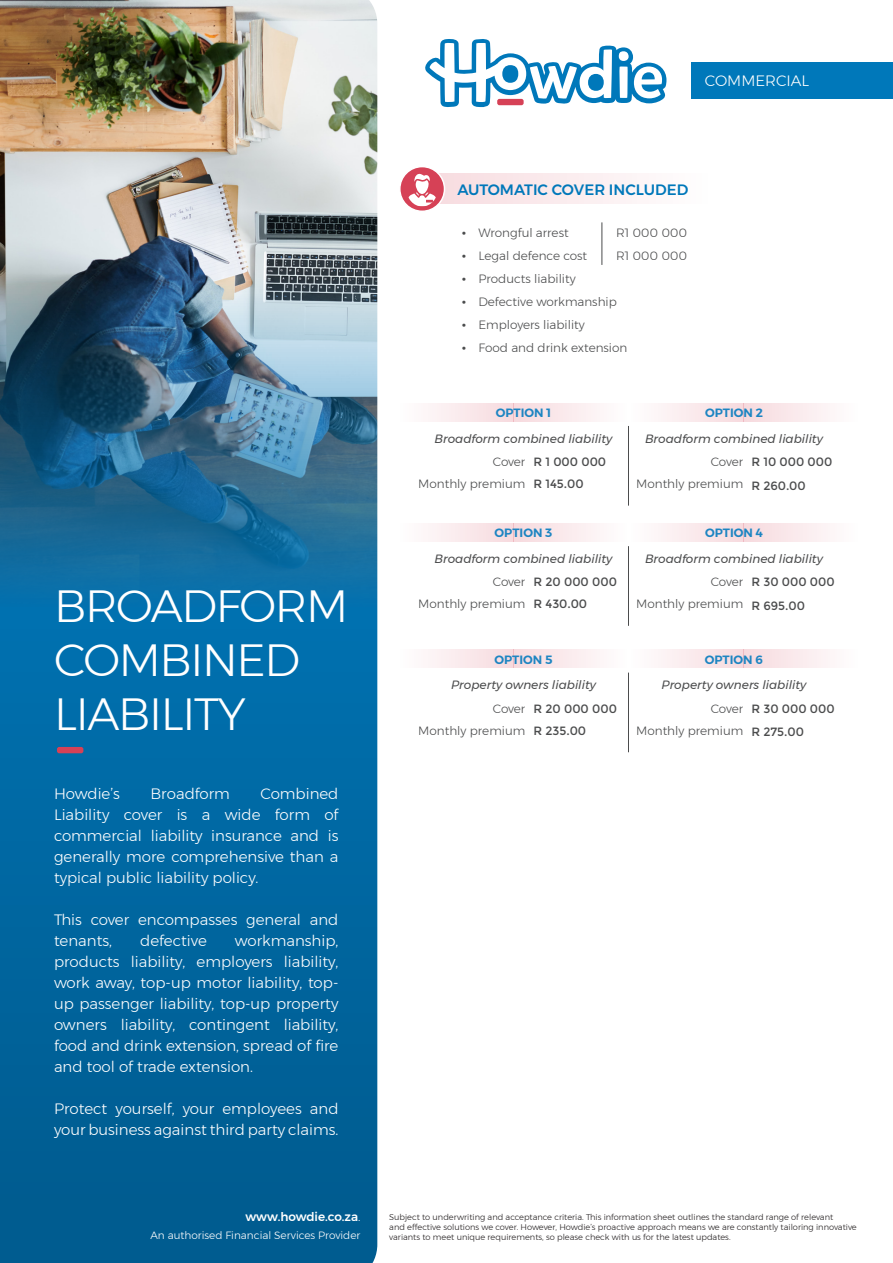
<style>
.page{position:relative;width:893px;height:1263px;background:#fff}
.page>*{position:absolute;margin:0;border:0;box-sizing:border-box;transform-origin:0 0}
.t1{font:300 45px/54px "Montserrat";letter-spacing:-.03em;color:#fff}
.Intro_para{font:300 15px/21px "Montserrat";color:#fff;text-align:justify}
.Comm_Subhead{font:500 15px "Montserrat";color:#0078ba}
.Bullets{font:300 12px "Montserrat";color:#4b4c4d}
.Red_Itals{font:italic 12px "Montserrat";color:#4b4c4d}
.Bullets-2{font:12px "Montserrat";color:#4b4c4d}
.Red_Itals-2{font:600 12px "Montserrat";color:#1d85c2}
.t2{font:500 12px "Montserrat";color:#fff}
.t3{font:300 10.5px "Montserrat";color:#fff}
.t4{font:300 8.25px/9.9px "Montserrat";color:#231f20}
.s1{font-weight:400}
.s2{font-weight:300}
</style>
<div class="page">
<svg style="left:425px;top:39px;width:241px;height:69px"></svg>
<div style="left:497px;top:99px;width:27px;height:6px;background:#d64156;border-radius:2px"></div>
<div style="left:691px;top:62px;width:202px;height:37px;background:#0078ba"></div>
<div style="left:418px;top:174px;width:294px;height:30px;background:linear-gradient(to right,#f7dbdf,#fefefe)"></div>
<img style="left:0;top:0;width:378px;height:1263px">
<div style="left:400px;top:167px;width:44px;height:44px;background:#d64156;border-radius:50%"></div>
<div style="left:399px;top:166px;width:46px;height:46px;border:2px solid #fff;border-radius:50%"></div>
<div style="left:57px;top:747px;width:26px;height:6px;background:#d64156;border-radius:2px"></div>
<svg style="left:407px;top:174px;width:30px;height:32px"></svg>
<div style="left:744px;top:403px;width:115px;height:19px;background:linear-gradient(to right,#f7d9de,#fefefe)"></div>
<div style="left:744px;top:523px;width:115px;height:19px;background:linear-gradient(to right,#f7d9de,#fefefe)"></div>
<div style="left:744px;top:649px;width:115px;height:19px;background:linear-gradient(to right,#f7d9de,#fefefe)"></div>
<div style="left:513px;top:403px;width:115px;height:19px;background:linear-gradient(to right,#f7d9de,#fefefe)"></div>
<div style="left:513px;top:523px;width:115px;height:19px;background:linear-gradient(to right,#f7d9de,#fefefe)"></div>
<div style="left:513px;top:649px;width:115px;height:19px;background:linear-gradient(to right,#f7d9de,#fefefe)"></div>
<div style="left:628px;top:403px;width:116px;height:19px;background:linear-gradient(to right,#fff,#f7dade)"></div>
<div style="left:628px;top:523px;width:116px;height:19px;background:linear-gradient(to right,#fff,#f7dade)"></div>
<div style="left:628px;top:649px;width:116px;height:19px;background:linear-gradient(to right,#fff,#f7dade)"></div>
<div style="left:398px;top:403px;width:115px;height:19px;background:linear-gradient(to right,#feffff,#f7dade)"></div>
<div style="left:398px;top:523px;width:115px;height:19px;background:linear-gradient(to right,#feffff,#f7dade)"></div>
<div style="left:398px;top:649px;width:115px;height:19px;background:linear-gradient(to right,#feffff,#f7dade)"></div>
<hr style="left:628px;top:426px;width:1px;height:80px;background:#4b4c4d">
<hr style="left:628px;top:546px;width:1px;height:80px;background:#4b4c4d">
<hr style="left:628px;top:673px;width:1px;height:79px;background:#4b4c4d">
<hr style="left:602px;top:222px;width:1px;height:43px;background:#4b4c4d">
<p class="Intro_para" style="left:705px;top:70px;width:106px">COMMERCIAL</p>
<p class="t1" style="left:54px;top:578px;width:296px">BROADFORM<br>COMBINED<br>LIABILITY</p>
<p class="Intro_para" style="left:54px;top:783px;width:68px">Howdie’s</p>
<p class="Intro_para" style="left:151px;top:783px;width:81px">Broadform</p>
<p class="Intro_para" style="left:54px;top:783px;width:286px;text-indent:206px">Combined Liability cover is a wide form of commercial liability insurance and is generally more comprehensive than a typical public liability policy.</p>
<p class="Intro_para" style="left:54px;top:909px;width:286px">This cover encompasses general and tenants,</p>
<p class="Intro_para" style="left:140px;top:930px;width:68px">defective</p>
<p class="Intro_para" style="left:54px;top:930px;width:286px;text-indent:181px">workmanship, products liability, employers liability, work away, top-up motor liability, top&shy;up passenger liability, top-up property owners liability, contingent liability, food and drink extension, spread of fire and tool of trade extension.</p>
<p class="Intro_para" style="left:54px;top:1098px;width:286px">Protect yourself, your employees and your business against third party claims.</p>
<p class="Comm_Subhead" style="left:457px;top:178px;width:232px">AUTOMATIC COVER INCLUDED</p>
<p class="Bullets" style="left:616px;top:224px;width:73px">R1 000 000</p>
<p class="Bullets" style="left:616px;top:247px;width:73px">R1 000 000</p>
<p class="Bullets" style="left:461px;top:224px;width:109px"><span class="s1">•</span> Wrongful arrest</p>
<p class="Bullets" style="left:461px;top:247px;width:127px"><span class="s1">•</span> Legal defence cost</p>
<p class="Bullets" style="left:461px;top:270px;width:116px"><span class="s1">•</span> Products liability</p>
<p class="Bullets" style="left:461px;top:293px;width:157px"><span class="s1">•</span> Defective workmanship</p>
<p class="Bullets" style="left:461px;top:316px;width:125px"><span class="s1">•</span> Employers liability</p>
<p class="Bullets" style="left:461px;top:339px;width:167px"><span class="s1">•</span> Food and drink extension</p>
<p class="Red_Itals-2" style="left:496px;top:403px;width:57px">OPTION 1</p>
<p class="Red_Itals" style="left:435px;top:429px;width:179px">Broadform combined liability</p>
<p class="Red_Itals-2" style="left:705px;top:403px;width:59px">OPTION 2</p>
<p class="Red_Itals" style="left:645px;top:429px;width:179px">Broadform combined liability</p>
<p class="Bullets" style="left:493px;top:453px;width:34px">Cover</p>
<p class="Bullets" style="left:418px;top:475px;width:109px">Monthly premium</p>
<p class="Bullets-2" style="left:533px;top:455px;width:74px">R 1 000 000</p>
<p class="Bullets-2" style="left:533px;top:477px;width:52px">R 145.00</p>
<p class="Bullets" style="left:711px;top:453px;width:34px">Cover</p>
<p class="Bullets" style="left:636px;top:475px;width:109px">Monthly premium</p>
<p class="Bullets-2" style="left:751px;top:455px;width:82px">R 10 000 000</p>
<p class="Bullets-2" style="left:751px;top:478px;width:56px">R 260.00</p>
<p class="Red_Itals-2" style="left:495px;top:523px;width:59px">OPTION 3</p>
<p class="Red_Itals" style="left:435px;top:549px;width:179px">Broadform combined liability</p>
<p class="Red_Itals-2" style="left:705px;top:523px;width:59px">OPTION 4</p>
<p class="Red_Itals" style="left:645px;top:549px;width:179px">Broadform combined liability</p>
<p class="Bullets" style="left:493px;top:573px;width:34px">Cover</p>
<p class="Bullets" style="left:418px;top:595px;width:109px">Monthly premium</p>
<p class="Bullets-2" style="left:533px;top:575px;width:85px">R 20 000 000</p>
<p class="Bullets-2" style="left:533px;top:597px;width:55px">R 430.00</p>
<p class="Bullets" style="left:711px;top:573px;width:34px">Cover</p>
<p class="Bullets" style="left:636px;top:595px;width:109px">Monthly premium</p>
<p class="Bullets-2" style="left:751px;top:575px;width:85px">R 30 000 000</p>
<p class="Bullets-2" style="left:751px;top:599px;width:55px">R 695.00</p>
<p class="Red_Itals-2" style="left:494px;top:650px;width:60px">OPTION 5</p>
<p class="Red_Itals" style="left:451px;top:676px;width:146px">Property owners liability</p>
<p class="Red_Itals-2" style="left:705px;top:650px;width:60px">OPTION 6</p>
<p class="Red_Itals" style="left:661px;top:676px;width:146px">Property owners liability</p>
<p class="Bullets" style="left:493px;top:699px;width:34px">Cover</p>
<p class="Bullets" style="left:418px;top:721px;width:109px">Monthly premium</p>
<p class="Bullets-2" style="left:533px;top:701px;width:85px">R 20 000 000</p>
<p class="Bullets-2" style="left:533px;top:724px;width:54px">R 235.00</p>
<p class="Bullets" style="left:711px;top:699px;width:34px">Cover</p>
<p class="Bullets" style="left:636px;top:721px;width:109px">Monthly premium</p>
<p class="Bullets-2" style="left:751px;top:701px;width:85px">R 30 000 000</p>
<p class="Bullets-2" style="left:751px;top:725px;width:54px">R 275.00</p>
<p class="t2" style="left:245px;top:1207px;width:117px">www.howdie.co.za<span class="s2">.</span></p>
<p class="t3" style="left:150px;top:1227px;width:211px">An authorised Financial Services Provider</p>
<p class="t4" style="left:389px;top:1212px;width:469px">Subject to underwriting and acceptance criteria. This information sheet outlines the standard range of relevant<br>and effective solutions we cover. However, Howdie’s proactive approach means we are constantly tailoring innovative variants to meet unique requirements, so please check with us for the latest updates.</p>
</div>
